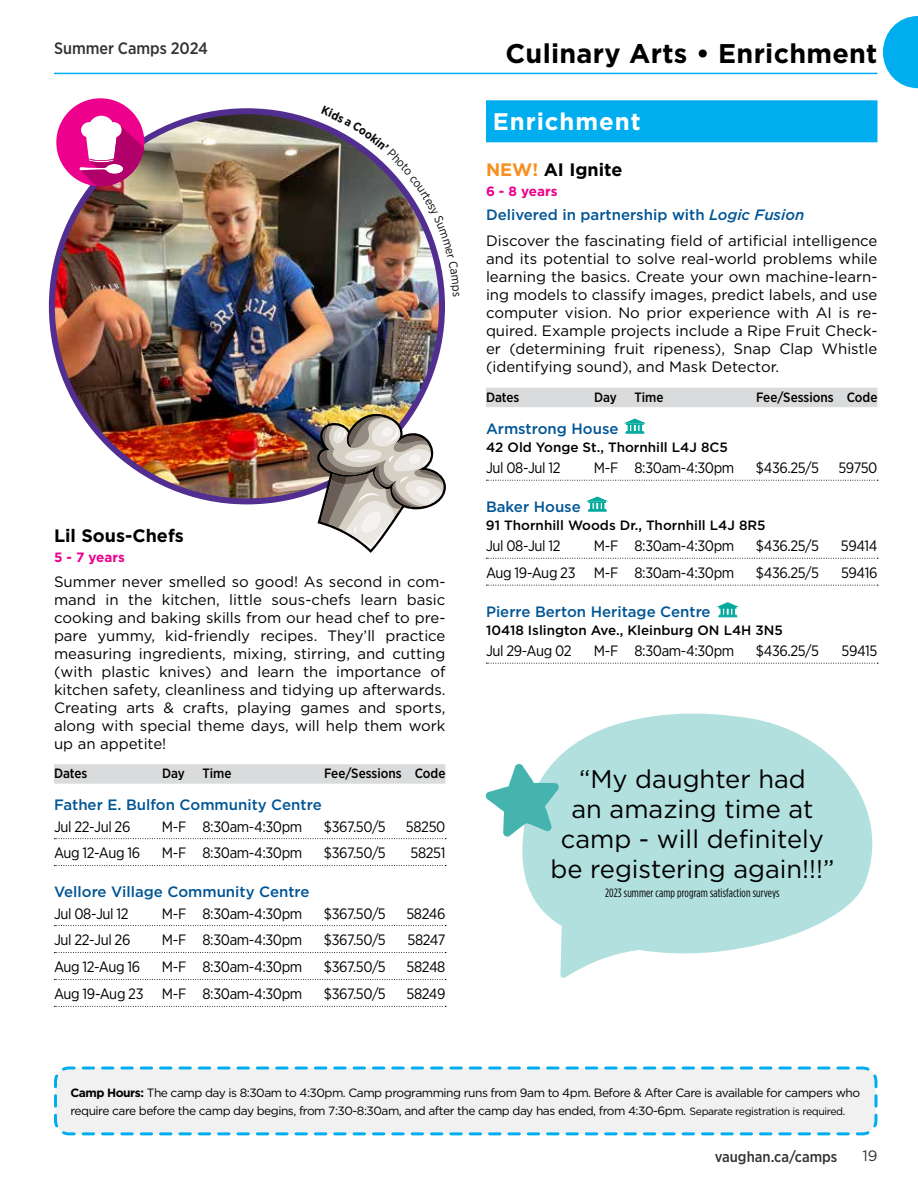
<style>
.page{position:relative;width:918px;height:1188px;background:#fff}
.page>*{position:absolute;margin:0;border:0;box-sizing:border-box;transform-origin:0 0}
.t1{font:700 27px "Gotham";letter-spacing:.01em;color:#000}
.t2{font:25.5px/30px "Gotham";color:#000;text-align:center}
.t3{font:700 24px "Gotham";letter-spacing:.04em;color:#fff}
.t4{font:700 18px "Gotham";color:#000}
.t5{font:500 16.5px "Gotham Narrow";color:#333}
.t6{font:15px/18px "Gotham";color:#000;text-align:justify}
.t7{font:15px "Gotham Narrow";letter-spacing:-.025em;color:#000}
.t8{font:500 15px "Gotham";color:#005595}
.t9{font:500 15px "Gotham Narrow";color:#333}
.t10{font:15px "Gotham";color:#333}
.t11{font:500 13.5px "Gotham";color:#000}
.t12{font:500 13.5px "Gotham Narrow";color:#000}
.t13{font:700 13.5px "Gotham";color:#ec008c}
.t14{font:12px/18px "Gotham";letter-spacing:-.04em;color:#000}
.t15{font:12px "Gotham Condensed";letter-spacing:.01em;color:#000}
.s1{color:#f78f20}
.s2{font-style:italic}
.s3{font-weight:700}
.s4{font-size:10.5px}
</style>
<div class="page">
<svg style="left:486px;top:663px;width:392px;height:1px"></svg>
<svg style="left:486px;top:585px;width:392px;height:1px"></svg>
<svg style="left:486px;top:558px;width:392px;height:1px"></svg>
<svg style="left:486px;top:480px;width:392px;height:1px"></svg>
<div style="left:486px;top:388px;width:392px;height:19px;background:#dadbdc"></div>
<svg style="left:54px;top:1006px;width:392px;height:1px"></svg>
<svg style="left:54px;top:979px;width:392px;height:1px"></svg>
<svg style="left:54px;top:952px;width:392px;height:1px"></svg>
<svg style="left:54px;top:925px;width:392px;height:1px"></svg>
<svg style="left:54px;top:865px;width:392px;height:1px"></svg>
<svg style="left:54px;top:838px;width:392px;height:1px"></svg>
<div style="left:54px;top:764px;width:392px;height:20px;background:#dadbdc"></div>
<hr style="left:54px;top:73px;width:824px;height:1px;background:#00aeef">
<svg style="left:883px;top:16px;width:35px;height:72px"></svg>
<div style="left:486px;top:100px;width:392px;height:42px;background:#00aeef"></div>
<img style="left:54px;top:111px;width:388px;height:390px">
<svg style="left:316px;top:414px;width:130px;height:139px"></svg>
<div style="left:56px;top:98px;width:88px;height:88px;background:#ec008c;border-radius:50%"></div>
<svg style="left:80px;top:116px;width:64px;height:70px"></svg>
<svg style="left:625px;top:419px;width:20px;height:14px"></svg>
<svg style="left:587px;top:497px;width:20px;height:14px"></svg>
<svg style="left:718px;top:603px;width:20px;height:14px"></svg>
<svg style="left:522px;top:713px;width:351px;height:265px;fill:#b2e0df"></svg>
<svg style="left:485px;top:764px;width:75px;height:74px"></svg>
<svg style="left:54px;top:1066px;width:824px;height:70px"></svg>
<img style="left:321px;top:111px;width:124px;height:186px">
<p class="t5" style="left:54px;top:37px;width:156px">Summer Camps 2024</p>
<p class="t1" style="left:505px;top:35px;width:374px">Culinary Arts • Enrichment</p>
<p class="t4" style="left:54px;top:524px;width:131px">Lil Sous-Chefs</p>
<p class="t13" style="left:54px;top:548px;width:72px">5 - 7 years</p>
<p class="t6" style="left:54px;top:572px;width:393px">Summer never smelled so good! As second in com&shy;mand in the kitchen, little sous-chefs learn basic cooking and baking skills from our head chef to pre&shy;pare yummy, kid-friendly recipes. They’ll practice measuring ingredients, mixing, stirring, and cutting (with plastic knives) and learn the importance of kitchen safety, cleanliness and tidying up afterwards.<br>Creating arts &amp; crafts, playing games and sports, along with special theme days, will help them work up an appetite!</p>
<p class="t12" style="left:54px;top:765px;width:35px">Dates</p>
<p class="t12" style="left:162px;top:765px;width:24px">Day</p>
<p class="t12" style="left:202px;top:765px;width:30px">Time</p>
<p class="t12" style="left:324px;top:765px;width:123px">Fee/Sessions Code</p>
<p class="t8" style="left:54px;top:795px;width:269px">Father E. Bulfon Community Centre</p>
<p class="t7" style="left:54px;top:817px;width:78px">Jul 22-Jul 26</p>
<p class="t7" style="left:162px;top:817px;width:142px">M-F 8:30am-4:30pm</p>
<p class="t7" style="left:324px;top:817px;width:63px">$367.50/5</p>
<p class="t7" style="left:406px;top:817px;width:41px">58250</p>
<p class="t7" style="left:54px;top:844px;width:88px">Aug 12-Aug 16</p>
<p class="t7" style="left:162px;top:844px;width:142px">M-F 8:30am-4:30pm</p>
<p class="t7" style="left:324px;top:844px;width:63px">$367.50/5</p>
<p class="t7" style="left:411px;top:844px;width:36px">58251</p>
<p class="t8" style="left:54px;top:882px;width:257px">Vellore Village Community Centre</p>
<p class="t7" style="left:54px;top:904px;width:76px">Jul 08-Jul 12</p>
<p class="t7" style="left:162px;top:904px;width:142px">M-F 8:30am-4:30pm</p>
<p class="t7" style="left:324px;top:904px;width:63px">$367.50/5</p>
<p class="t7" style="left:406px;top:904px;width:41px">58246</p>
<p class="t7" style="left:54px;top:931px;width:78px">Jul 22-Jul 26</p>
<p class="t7" style="left:162px;top:931px;width:142px">M-F 8:30am-4:30pm</p>
<p class="t7" style="left:324px;top:931px;width:63px">$367.50/5</p>
<p class="t7" style="left:408px;top:931px;width:39px">58247</p>
<p class="t7" style="left:54px;top:958px;width:88px">Aug 12-Aug 16</p>
<p class="t7" style="left:162px;top:958px;width:142px">M-F 8:30am-4:30pm</p>
<p class="t7" style="left:324px;top:958px;width:63px">$367.50/5</p>
<p class="t7" style="left:407px;top:958px;width:40px">58248</p>
<p class="t7" style="left:54px;top:985px;width:250px">Aug 19-Aug 23 M-F 8:30am-4:30pm</p>
<p class="t7" style="left:324px;top:985px;width:63px">$367.50/5</p>
<p class="t7" style="left:407px;top:985px;width:40px">58249</p>
<p class="t3" style="left:493px;top:105px;width:150px">Enrichment</p>
<p class="t4" style="left:486px;top:158px;width:138px"><span class="s1">NEW!</span> AI Ignite</p>
<p class="t13" style="left:486px;top:182px;width:73px">6 - 8 years</p>
<p class="t8" style="left:486px;top:205px;width:320px">Delivered in partnership with <span class="s2">Logic Fusion</span></p>
<p class="t6" style="left:486px;top:231px;width:393px">Discover the fascinating feld of artifcial intelligence and its potential to solve real-world problems while learning the basics. Create your own machine-learn&shy;ing models to classify images, predict labels, and use computer vision. No prior experience with AI is re&shy;quired. Example projects include a Ripe Fruit Check&shy;er (determining fruit ripeness), Snap Clap Whistle (identifying sound), and Mask Detector.</p>
<p class="t12" style="left:486px;top:388px;width:35px">Dates</p>
<p class="t12" style="left:594px;top:388px;width:24px">Day</p>
<p class="t12" style="left:634px;top:388px;width:30px">Time</p>
<p class="t12" style="left:756px;top:388px;width:123px">Fee/Sessions Code</p>
<p class="t8" style="left:486px;top:419px;width:134px">Armstrong House</p>
<p class="t11" style="left:486px;top:438px;width:243px">42 Old Yonge St., Thornhill L4J 8C5</p>
<p class="t7" style="left:486px;top:458px;width:76px">Jul 08-Jul 12</p>
<p class="t7" style="left:594px;top:458px;width:142px">M-F 8:30am-4:30pm</p>
<p class="t7" style="left:756px;top:458px;width:65px">$436.25/5</p>
<p class="t7" style="left:838px;top:458px;width:41px">59750</p>
<p class="t8" style="left:486px;top:497px;width:96px">Baker House</p>
<p class="t11" style="left:486px;top:516px;width:281px">91 Thornhill Woods Dr., Thornhill L4J 8R5</p>
<p class="t7" style="left:486px;top:537px;width:76px">Jul 08-Jul 12</p>
<p class="t7" style="left:594px;top:537px;width:142px">M-F 8:30am-4:30pm</p>
<p class="t7" style="left:756px;top:537px;width:65px">$436.25/5</p>
<p class="t7" style="left:841px;top:537px;width:38px">59414</p>
<p class="t7" style="left:486px;top:563px;width:250px">Aug 19-Aug 23 M-F 8:30am-4:30pm</p>
<p class="t7" style="left:756px;top:563px;width:65px">$436.25/5</p>
<p class="t7" style="left:841px;top:563px;width:38px">59416</p>
<p class="t8" style="left:486px;top:602px;width:226px">Pierre Berton Heritage Centre</p>
<p class="t11" style="left:486px;top:621px;width:298px">10418 Islington Ave., Kleinburg ON L4H 3N5</p>
<p class="t7" style="left:486px;top:641px;width:87px">Jul 29-Aug 02</p>
<p class="t7" style="left:594px;top:641px;width:142px">M-F 8:30am-4:30pm</p>
<p class="t7" style="left:756px;top:641px;width:65px">$436.25/5</p>
<p class="t7" style="left:842px;top:641px;width:37px">59415</p>
<p class="t2" style="left:550px;top:763px;width:285px">“My daughter had<br>an amazing time at camp - will defnitely be registering again!!!”</p>
<p class="t15" style="left:605px;top:886px;width:176px">2023 summer camp program satisfaction surveys</p>
<p class="t14" style="left:70px;top:1084px;width:791px"><span class="s3">Camp Hours:</span> The camp day is 8:30am to 4:30pm. Camp programming runs from 9am to 4pm. Before &amp; After Care is available for campers who require care before the camp day begins, from 7:30-8:30am, and after the camp day has ended, from 4:30-6pm. <span class="s4">Separate registration is required.</span></p>
<p class="t9" style="left:715px;top:1147px;width:124px">vaughan.ca/camps</p>
<p class="t10" style="left:862px;top:1146px;width:17px">19</p>
</div>
